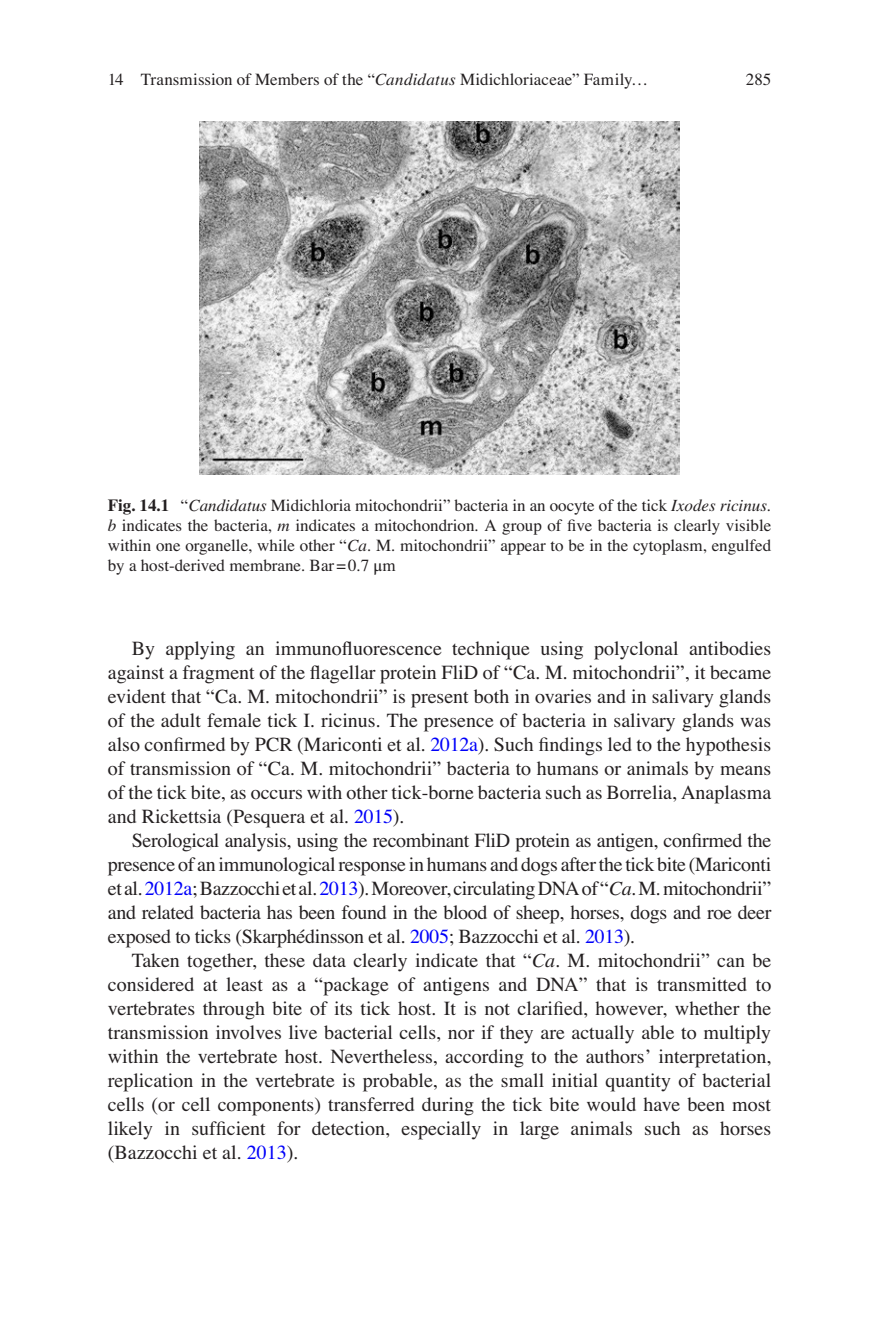
<style>
.page{position:relative;width:879px;height:1333px;background:#fff}
.page>*{position:absolute;margin:0;border:0;box-sizing:border-box;transform-origin:0 0}
.t1{font:20px/24px "Pwpqsn Times";color:#231f20;text-align:justify}
.t2{font:17px/20px "Pwpqsn Times";color:#231f20;text-align:justify}
.t3{font:17px "Vsgqtg Times";letter-spacing:.005em;color:#231f20}
.s1{font-family:"Vlnmrw Times";font-style:italic}
.s2{font-family:"Fjbfcd Times";font-weight:700}
.s3{font-family:"Bwygvr Times";font-style:italic}
.s4{font-family:"Qcrbmy STIX General"}
.s5{color:#0000fa}
</style>
<div class="page">
<img style="left:200px;top:122px;width:480px;height:353px">
<p class="t3" style="left:108px;top:72px;width:542px">14 Transmission of Members of the “<span class="s1">Candidatus</span> Midichloriaceae” Family…</p>
<p class="t2" style="left:746px;top:71px;width:27px">285</p>
<p class="t2" style="left:108px;top:497px;width:665px"><span class="s2">Fig. 14.1</span> “<span class="s3">Candidatus</span> Midichloria mitochondrii” bacteria in an oocyte of the tick <span class="s3">Ixodes ricinus</span>. <span class="s3">b</span> indicates the bacteria, <span class="s3">m</span> indicates a mitochondrion. A group of five bacteria is clearly visible within one organelle, while other “<span class="s3">Ca</span>. M. mitochondrii” appear to be in the cytoplasm, engulfed by a host-derived membrane. Bar=0.7 <span class="s4">μ</span>m</p>
<p class="t1" style="left:108px;top:638px;width:665px;text-indent:24px">By applying an immunofluorescence technique using polyclonal antibodies against a fragment of the flagellar protein FliD of “Ca. M. mitochondrii”, it became evident that “Ca. M. mitochondrii” is present both in ovaries and in salivary glands of the adult female tick I. ricinus. The presence of bacteria in salivary glands was also confirmed by PCR (Mariconti et al. <span class="s5">2012a</span>). Such findings led to the hypothesis of transmission of “Ca. M. mitochondrii” bacteria to humans or animals by means of the tick bite, as occurs with other tick-borne bacteria such as Borrelia, Anaplasma and Rickettsia (Pesquera et al. <span class="s5">2015</span>).</p>
<p class="t1" style="left:108px;top:830px;width:665px;text-indent:24px">Serological analysis, using the recombinant FliD protein as antigen, confirmed the presence of an immunological response in humans and dogs after the tick bite (Mariconti etal. <span class="s5">2012a</span>; Bazzocchi etal. <span class="s5">2013</span>). Moreover, circulating DNA of “<span class="s3">Ca</span>. M. mitochondrii” and related bacteria has been found in the blood of sheep, horses, dogs and roe deer exposed to ticks (Skarphédinsson et al. <span class="s5">2005</span>; Bazzocchi et al. <span class="s5">2013</span>).</p>
<p class="t1" style="left:108px;top:950px;width:665px;text-indent:24px">Taken together, these data clearly indicate that “<span class="s3">Ca</span>. M. mitochondrii” can be considered at least as a “package of antigens and DNA” that is transmitted to vertebrates through bite of its tick host. It is not clarified, however, whether the transmission involves live bacterial cells, nor if they are actually able to multiply within the vertebrate host. Nevertheless, according to the authors’ interpretation, replication in the vertebrate is probable, as the small initial quantity of bacterial cells (or cell components) transferred during the tick bite would have been most likely in sufficient for detection, especially in large animals such as horses (Bazzocchi et al. <span class="s5">2013</span>).</p>
</div>
